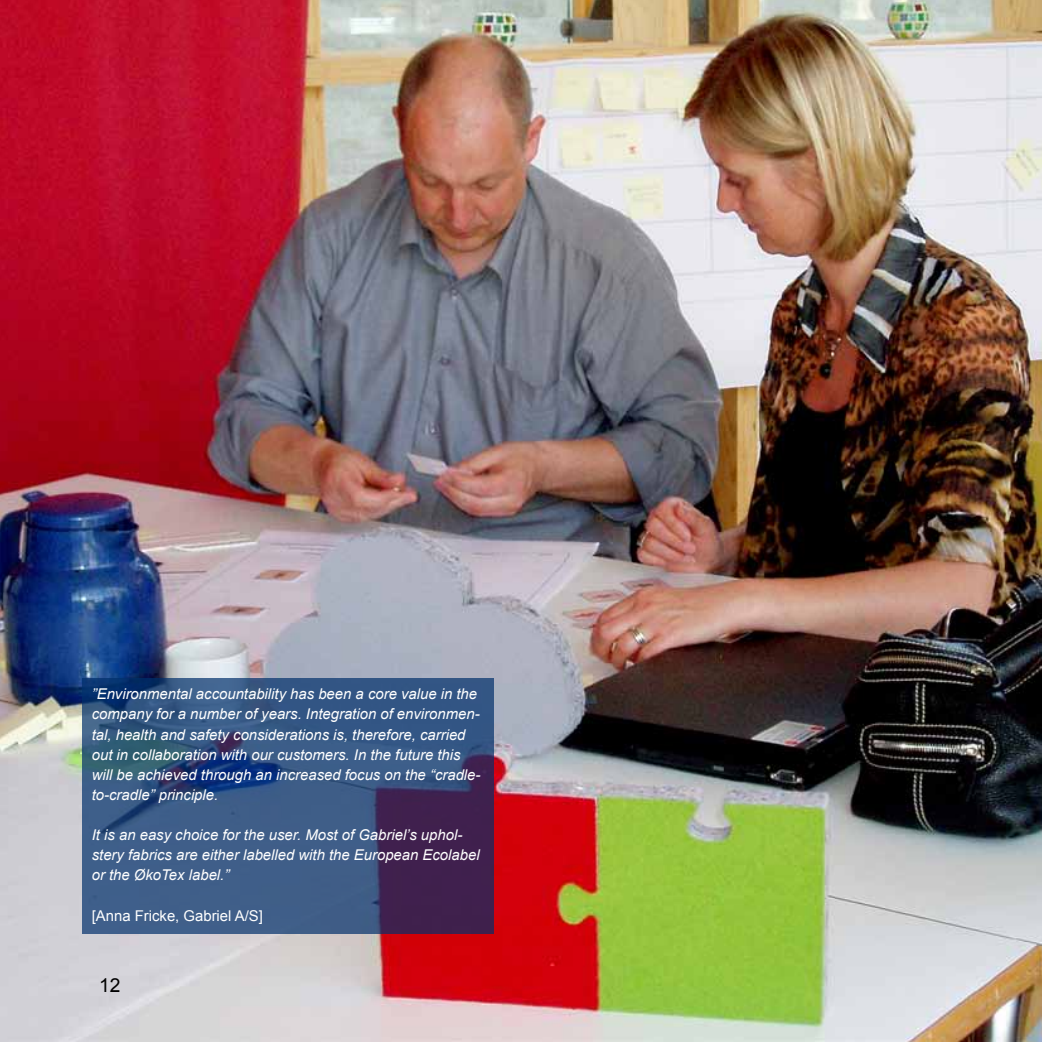
<style>
.page{position:relative;width:1042px;height:1042px;background:#fff}
.page>*{position:absolute;margin:0;border:0;box-sizing:border-box;transform-origin:0 0}
.t1{font:19.25px "Arial";color:#000}
.t2{font:italic 14.88px/20.1px "Arial";color:#fff}
.t3{font:14.88px "Arial";color:#fff}
</style>
<div class="page">
<img style="left:0;top:0;width:1042px;height:1042px">
<svg style="left:82px;top:678px;width:412px;height:256px;background:#384e7b"></svg>
<p class="t2" style="left:92px;top:684px;width:390px">”Environmental accountability has been a core value in the company for a number of years. Integration of environmen&shy;tal, health and safety considerations is, therefore, carried out in collaboration with our customers. In the future this will be achieved through an increased focus on the “cradle&shy;to-cradle” principle.</p>
<p class="t2" style="left:92px;top:825px;width:389px">It is an easy choice for the user. Most of Gabriel’s uphol&shy;stery fabrics are either labelled with the European Ecolabel or the ØkoTex label.”</p>
<p class="t3" style="left:92px;top:906px;width:173px">[Anna Fricke, Gabriel A/S]</p>
<p class="t1" style="left:99px;top:973px;width:23px">12</p>
</div>
